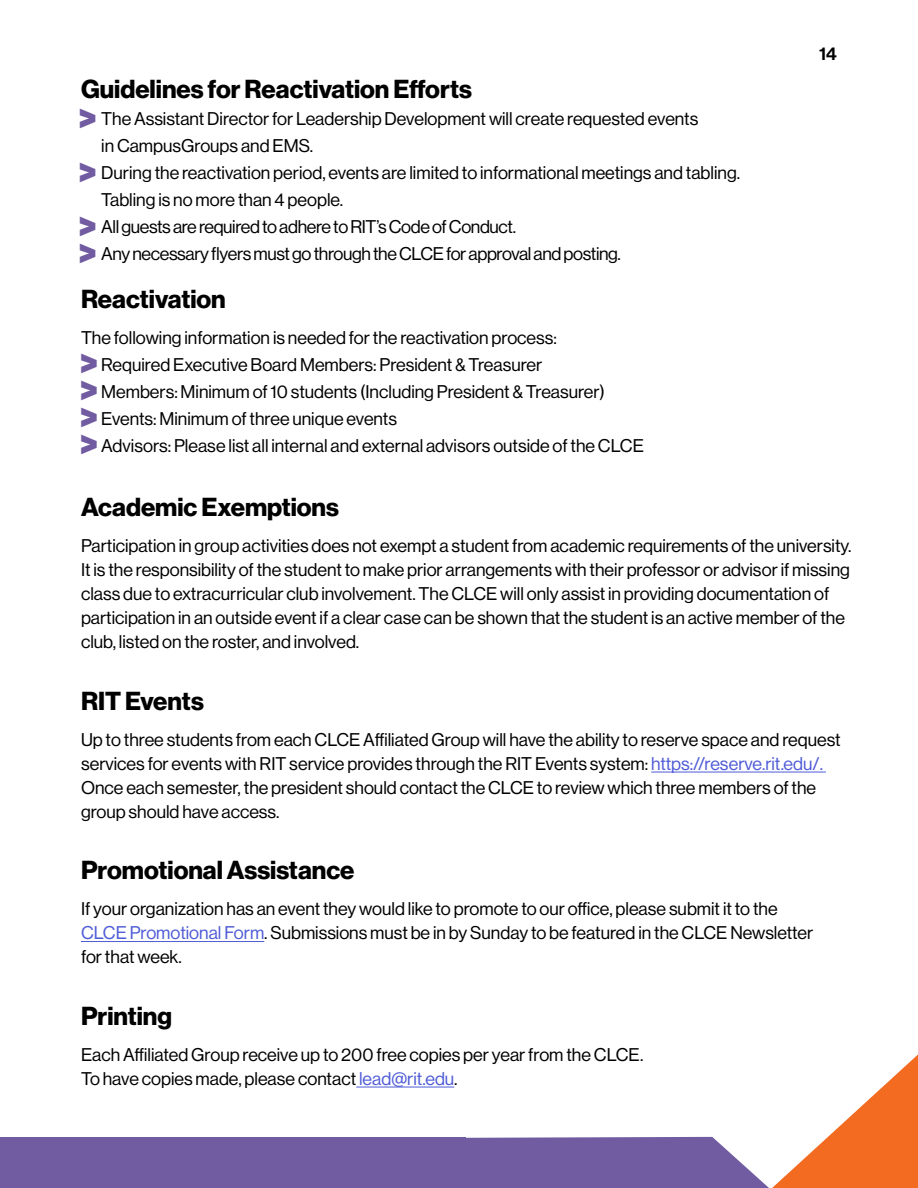
<style>
.page{position:relative;width:918px;height:1188px;background:#fff}
.page>*{position:absolute;margin:0;border:0;box-sizing:border-box;transform-origin:0 0}
.t1{font:37.5px/27px "N Haas Grotesk DS Pro 95 Blk";color:#715ca2;text-align:justify}
.t2{font:25.5px "N Haas Grotesk DS Pro 75 Bd";color:#000}
.t3{font:18px/24px "N Haas Grotesk DS Pro 55 Rg";color:#000}
.t4{font:18px "N Haas Grotesk DS Pro 65 Md";color:#000}
.s1{color:#4f5cd6}
</style>
<div class="page">
<svg style="left:385px;top:1054px;width:533px;height:134px"></svg>
<div style="left:0;top:1138px;width:466px;height:50px;background:#715ca2"></div>
<hr style="left:651px;top:772px;width:175px;height:1px;background:#4f5cd6">
<hr style="left:81px;top:941px;width:183px;height:1px;background:#4f5cd6">
<hr style="left:356px;top:1087px;width:98px;height:1px;background:#4f5cd6">
<h2 class="t2" style="left:81px;top:74px;width:393px">Guidelines for Reactivation Efforts</h2>
<p class="t3" style="left:101px;top:105px;width:640px;line-height:27px">The Assistant Director for Leadership Development will create requested events<br>in CampusGroups and EMS.<br>During the reactivation period, events are limited to informational meetings and tabling.<br>Tabling is no more than 4 people.<br>All guests are required to adhere to RIT’s Code of Conduct.<br>Any necessary flyers must go through the CLCE for approval and posting.</p>
<h2 class="t2" style="left:81px;top:284px;width:146px">Reactivation</h2>
<p class="t3" style="left:101px;top:324px;width:544px;line-height:27px;text-indent:-20px">The following information is needed for the reactivation process:<br>Required Executive Board Members: President &amp; Treasurer<br>Members: Minimum of 10 students (Including President &amp; Treasurer)<br>Events: Minimum of three unique events<br>Advisors: Please list all internal and external advisors outside of the CLCE</p>
<h1 class="t1" style="left:78px;top:90px;width:20px;line-height:54px">&gt; &gt;</h1>
<h1 class="t1" style="left:78px;top:212px;width:20px">&gt;</h1>
<h1 class="t1" style="left:78px;top:239px;width:20px">&gt;</h1>
<h1 class="t1" style="left:80px;top:349px;width:20px">&gt; &gt; &gt; &gt;</h1>
<p class="t4" style="left:819px;top:44px;width:19px">14</p>
<h2 class="t2" style="left:81px;top:492px;width:260px">Academic Exemptions</h2>
<p class="t3" style="left:81px;top:534px;width:772px">Participation in group activities does not exempt a student from academic requirements of the university.<br>It is the responsibility of the student to make prior arrangements with their professor or advisor if missing class due to extracurricular club involvement. The CLCE will only assist in providing documentation of participation in an outside event if a clear case can be shown that the student is an active member of the club, listed on the roster, and involved.</p>
<h2 class="t2" style="left:81px;top:686px;width:124px">RIT Events</h2>
<p class="t3" style="left:81px;top:727px;width:761px">Up to three students from each CLCE Affiliated Group will have the ability to reserve space and request services for events with RIT service provides through the RIT Events system: <span class="s1">https://reserve.rit.edu/.<br></span>Once each semester, the president should contact the CLCE to review which three members of the group should have access.</p>
<h2 class="t2" style="left:81px;top:855px;width:275px">Promotional Assistance</h2>
<p class="t3" style="left:81px;top:897px;width:734px">If your organization has an event they would like to promote to our office, please submit it to the<br><span class="s1">CLCE Promotional Form</span>. Submissions must be in by Sunday to be featured in the CLCE Newsletter for that week.</p>
<h2 class="t2" style="left:81px;top:1001px;width:93px">Printing</h2>
<p class="t3" style="left:81px;top:1042px;width:564px">Each Affiliated Group receive up to 200 free copies per year from the CLCE.<br>To have copies made, please contact <span class="s1">lead@rit.edu</span>.</p>
</div>
